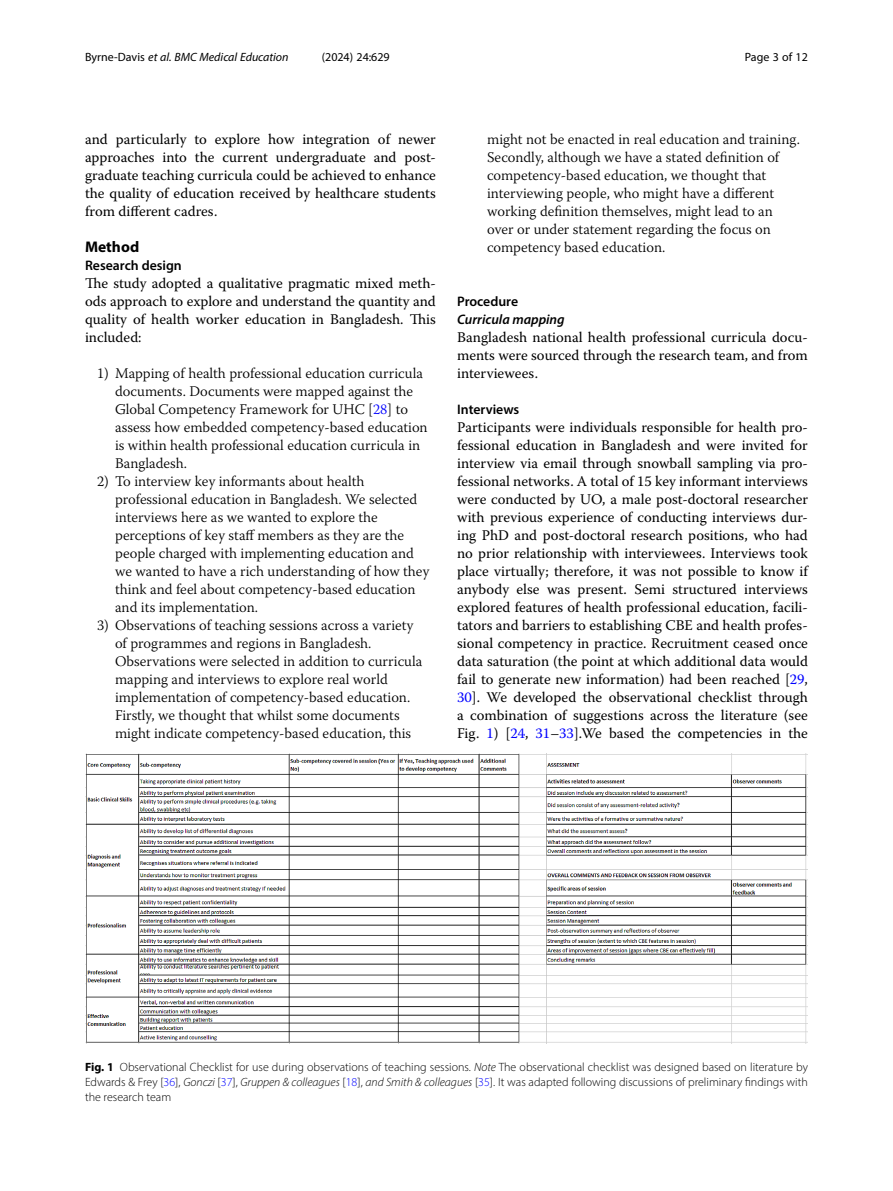
<style>
.page{position:relative;width:893px;height:1191px;background:#fff}
.page>*{position:absolute;margin:0;border:0;box-sizing:border-box;transform-origin:0 0}
.Head_1{font:700 15.45px "Myriad Pro";color:#000}
.Body_Text{font:14.7px/18px "Warnock Pro";color:#000;text-align:justify}
.Ordered_L1{font:300 14.7px/18px "Warnock Pro";color:#000}
.Body_Text_Indent{font:14.7px/18px "Warnock Pro";color:#000;text-align:justify}
.Head_2{font:600 13.8px "Myriad Pro";color:#000}
.Head_3_after_2{font:italic 600 13.8px "Myriad Pro";color:#000}
.Head_2_After_1{font:600 13.8px "Myriad Pro";color:#000}
.Figure_Caption{font:300 12px/15px "Myriad Pro";color:#000;text-align:justify}
.t1{font:italic 12px "Myriad Pro";color:#000}
.t2{font:12px "Myriad Pro";color:#000}
.s1{font-style:normal}
.s2{color:#00f}
.s3{font-weight:700}
.s4{font-style:italic}
</style>
<div class="page">
<img style="left:85px;top:753px;width:723px;height:291px">
<p class="t1" style="left:85px;top:50px;width:205px"><span class="s1">Byrne-Davis</span> et al. BMC Medical Education</p>
<p class="t2" style="left:322px;top:50px;width:70px">(2024) 24:629</p>
<p class="t2" style="left:745px;top:50px;width:65px">Page 3 of 12</p>
<p class="Body_Text_Indent" style="left:85px;top:130px;width:352px">and particularly to explore how integration of newer approaches into the current undergraduate and post&shy;graduate teaching curricula could be achieved to enhance the quality of education received by healthcare students from different cadres.</p>
<p class="Head_1" style="left:85px;top:237px;width:56px">Method</p>
<p class="Head_2_After_1" style="left:85px;top:257px;width:98px">Research design</p>
<p class="Body_Text" style="left:85px;top:274px;width:352px">The study adopted a qualitative pragmatic mixed meth&shy;ods approach to explore and understand the quantity and quality of health worker education in Bangladesh. This included:</p>
<p class="Ordered_L1" style="left:115px;top:364px;width:314px;text-indent:-18px">1) Mapping of health professional education curricula documents. Documents were mapped against the Global Competency Framework for UHC [<span class="s2">28</span>] to assess how embedded competency-based education is within health professional education curricula in Bangladesh.</p>
<p class="Ordered_L1" style="left:115px;top:472px;width:316px;text-indent:-18px">2) To interview key informants about health professional education in Bangladesh. We selected interviews here as we wanted to explore the perceptions of key staff members as they are the people charged with implementing education and we wanted to have a rich understanding of how they think and feel about competency-based education and its implementation.</p>
<p class="Ordered_L1" style="left:115px;top:616px;width:309px;text-indent:-18px">3) Observations of teaching sessions across a variety of programmes and regions in Bangladesh.<br>Observations were selected in addition to curricula mapping and interviews to explore real world implementation of competency-based education.<br>Firstly, we thought that whilst some documents might indicate competency-based education, this</p>
<p class="Ordered_L1" style="left:487px;top:130px;width:314px">might not be enacted in real education and training.<br>Secondly, although we have a stated definition of competency-based education, we thought that interviewing people, who might have a different working definition themselves, might lead to an over or under statement regarding the focus on competency based education.</p>
<p class="Head_2" style="left:457px;top:293px;width:63px">Procedure</p>
<p class="Head_3_after_2" style="left:457px;top:311px;width:109px">Curricula mapping</p>
<p class="Body_Text" style="left:457px;top:328px;width:352px">Bangladesh national health professional curricula docu&shy;ments were sourced through the research team, and from interviewees.</p>
<p class="Head_2" style="left:457px;top:401px;width:64px">Interviews</p>
<p class="Body_Text" style="left:457px;top:418px;width:352px">Participants were individuals responsible for health pro&shy;fessional education in Bangladesh and were invited for interview via email through snowball sampling via pro&shy;fessional networks. A total of 15 key informant interviews were conducted by UO, a male post-doctoral researcher with previous experience of conducting interviews dur&shy;ing PhD and post-doctoral research positions, who had no prior relationship with interviewees. Interviews took place virtually; therefore, it was not possible to know if anybody else was present. Semi structured interviews explored features of health professional education, facili&shy;tators and barriers to establishing CBE and health profes&shy;sional competency in practice. Recruitment ceased once data saturation (the point at which additional data would fail to generate new information) had been reached [<span class="s2">29</span>, <span class="s2">30</span>]. We developed the observational checklist through a combination of suggestions across the literature (see Fig. <span class="s2">1</span>) [<span class="s2">24</span>, <span class="s2">31</span>–<span class="s2">33</span>].We based the competencies in the</p>
<p class="Figure_Caption" style="left:85px;top:1059px;width:724px"><span class="s3">Fig. 1</span> Observational Checklist for use during observations of teaching sessions. <span class="s4">Note</span> The observational checklist was designed based on literature by Edwards &amp; Frey [<span class="s2">36</span>], <span class="s4">Gonczi</span> [<span class="s2">37</span>], <span class="s4">Gruppen &amp; colleagues</span> [<span class="s2">18</span>], <span class="s4">and Smith &amp; colleagues</span> [<span class="s2">35</span>]. It was adapted following discussions of preliminary findings with the research team</p>
</div>
